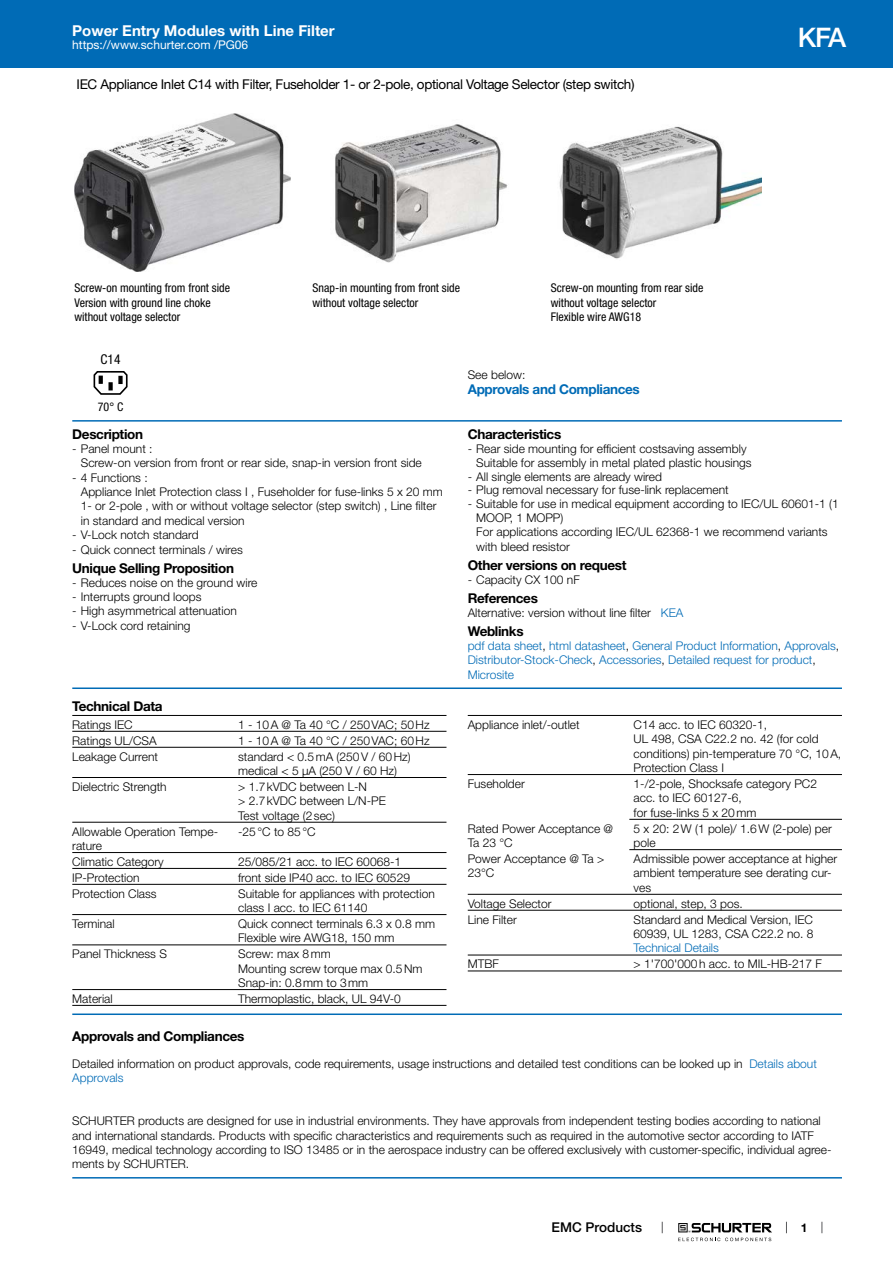
<style>
.page{position:relative;width:893px;height:1263px;background:#fff}
.page>*{position:absolute;margin:0;border:0;box-sizing:border-box;transform-origin:0 0}
.t1{font:500 27px "Helvetica Neue LT";color:#fff}
.t2{font:700 15px "Helvetica Neue LT";color:#fff}
.t3{font:700 13.5px "Helvetica Neue LT";letter-spacing:-.025em;color:#000}
.t4{font:13.5px "Helvetica Neue LT";letter-spacing:-.025em;color:#000}
.t5{font:700 13.5px "Helvetica Neue LT";letter-spacing:-.025em;color:#006bb6}
.t6{font:500 13.5px "Helvetica Neue LT";color:#000}
.t7{font:condensed 13.5px "Helvetica Neue LT";color:#000}
.t8{font:300 12px/14.4px "Helvetica Neue LT";color:#000}
.t9{font:condensed 12px/14.4px "Helvetica Neue LT";color:#000}
.t10{font:300 12px/14.4px "Helvetica Neue LT";color:#006bb6}
.t11{font:12px "Helvetica Neue LT";color:#fff}
.t12{font:700 12px "Helvetica Neue LT";color:#000}
.s1{color:#006bb6}
.s2{color:#000}
</style>
<div class="page">
<svg style="left:678px;top:1223px;width:94px;height:18px"></svg>
<div style="left:0;top:0;width:893px;height:68px;background:#006bb6"></div>
<img style="left:75px;top:114px;width:216px;height:157px">
<img style="left:335px;top:124px;width:173px;height:139px">
<img style="left:559px;top:126px;width:202px;height:133px">
<svg style="left:94px;top:371px;width:34px;height:24px"></svg>
<hr style="left:72px;top:420px;width:770px;height:2px;background:#006bb6">
<hr style="left:72px;top:687px;width:770px;height:2px;background:#006bb6">
<hr style="left:72px;top:715px;width:374px;height:1px;background:#000">
<hr style="left:72px;top:731px;width:374px;height:1px;background:#000">
<hr style="left:72px;top:747px;width:374px;height:1px;background:#000">
<hr style="left:72px;top:777px;width:374px;height:1px;background:#000">
<hr style="left:72px;top:822px;width:374px;height:1px;background:#000">
<hr style="left:72px;top:852px;width:374px;height:1px;background:#000">
<hr style="left:72px;top:868px;width:374px;height:1px;background:#000">
<hr style="left:72px;top:884px;width:374px;height:1px;background:#000">
<hr style="left:72px;top:914px;width:374px;height:1px;background:#000">
<hr style="left:72px;top:944px;width:374px;height:1px;background:#000">
<hr style="left:72px;top:989px;width:374px;height:1px;background:#000">
<hr style="left:72px;top:1005px;width:374px;height:1px;background:#000">
<hr style="left:468px;top:715px;width:374px;height:1px;background:#000">
<hr style="left:468px;top:774px;width:374px;height:1px;background:#000">
<hr style="left:629px;top:819px;width:213px;height:1px;background:#000">
<hr style="left:629px;top:849px;width:213px;height:1px;background:#000">
<hr style="left:468px;top:894px;width:374px;height:1px;background:#000">
<hr style="left:468px;top:910px;width:374px;height:1px;background:#000">
<hr style="left:468px;top:955px;width:374px;height:1px;background:#000">
<hr style="left:468px;top:970px;width:374px;height:1px;background:#000">
<hr style="left:72px;top:1013px;width:770px;height:2px;background:#006bb6">
<hr style="left:72px;top:1177px;width:770px;height:1px;background:#006bb6">
<p class="t2" style="left:72px;top:21px;width:264px">Power Entry Modules with Line Filter</p>
<p class="t11" style="left:72px;top:38px;width:178px">https://www.schurter.com /PG06</p>
<p class="t4" style="left:77px;top:76px;width:560px">IEC Appliance Inlet C14 with Filter, Fuseholder 1- or 2-pole, optional Voltage Selector (step switch)</p>
<p class="t9" style="left:74px;top:281px;width:157px">Screw-on mounting from front side<br>Version with ground line choke without voltage selector</p>
<p class="t9" style="left:313px;top:281px;width:149px">Snap-in mounting from front side without voltage selector</p>
<p class="t9" style="left:551px;top:281px;width:154px">Screw-on mounting from rear side without voltage selector<br>Flexible wire AWG18</p>
<h1 class="t1" style="left:798px;top:21px;width:50px">KFA</h1>
<p class="t7" style="left:101px;top:351px;width:21px">C14</p>
<p class="t9" style="left:98px;top:400px;width:27px">70° C</p>
<p class="t3" style="left:72px;top:426px;width:72px">Description</p>
<p class="t8" style="left:81px;top:441px;width:342px;text-indent:-9px">- Panel mount :<br>Screw-on version from front or rear side, snap-in version front side</p>
<p class="t8" style="left:81px;top:470px;width:364px;text-indent:-9px">- 4 Functions :<br>Appliance Inlet Protection class I , Fuseholder for fuse-links 5 x 20 mm 1‑ or 2‑pole , with or without voltage selector (step switch) , Line filter in standard and medical version</p>
<p class="t8" style="left:72px;top:528px;width:128px">- V-Lock notch standard</p>
<p class="t8" style="left:72px;top:542px;width:172px">- Quick connect terminals / wires</p>
<p class="t3" style="left:72px;top:560px;width:163px">Unique Selling Proposition</p>
<p class="t8" style="left:72px;top:575px;width:187px">- Reduces noise on the ground wire</p>
<p class="t8" style="left:72px;top:589px;width:131px">- Interrupts ground loops</p>
<p class="t8" style="left:72px;top:604px;width:166px">- High asymmetrical attenuation</p>
<p class="t8" style="left:72px;top:618px;width:120px">- V-Lock cord retaining</p>
<p class="t3" style="left:72px;top:698px;width:92px">Technical Data</p>
<p class="t8" style="left:72px;top:717px;width:62px">Ratings IEC</p>
<p class="t8" style="left:238px;top:717px;width:193px">1 - 10A @ Ta 40 °C / 250VAC; 50Hz</p>
<p class="t8" style="left:72px;top:733px;width:86px">Ratings UL/CSA</p>
<p class="t8" style="left:238px;top:733px;width:193px">1 - 10A @ Ta 40 °C / 250VAC; 60Hz</p>
<p class="t8" style="left:72px;top:749px;width:87px">Leakage Current</p>
<p class="t8" style="left:238px;top:749px;width:174px">standard &lt; 0.5mA (250V / 60Hz) medical &lt; 5 µA (250 V / 60 Hz)</p>
<p class="t8" style="left:72px;top:779px;width:96px">Dielectric Strength</p>
<p class="t8" style="left:238px;top:779px;width:149px">&gt; 1.7kVDC between L-N<br>&gt; 2.7kVDC between L/N-PE<br>Test voltage (2sec)</p>
<p class="t8" style="left:72px;top:824px;width:147px">Allowable Operation Tempe&shy;rature</p>
<p class="t8" style="left:238px;top:824px;width:79px">-25°C to 85°C</p>
<p class="t8" style="left:72px;top:854px;width:93px">Climatic Category</p>
<p class="t8" style="left:238px;top:854px;width:164px">25/085/21 acc. to IEC 60068-1</p>
<p class="t8" style="left:72px;top:870px;width:69px">IP-Protection</p>
<p class="t8" style="left:238px;top:870px;width:173px">front side IP40 acc. to IEC 60529</p>
<p class="t8" style="left:72px;top:886px;width:86px">Protection Class</p>
<p class="t8" style="left:238px;top:886px;width:198px">Suitable for appliances with protection class I acc. to IEC 61140</p>
<p class="t8" style="left:72px;top:916px;width:44px">Terminal</p>
<p class="t8" style="left:238px;top:916px;width:199px">Quick connect terminals 6.3 x 0.8 mm<br>Flexible wire AWG18, 150 mm</p>
<p class="t8" style="left:72px;top:946px;width:96px">Panel Thickness S</p>
<p class="t8" style="left:238px;top:946px;width:186px">Screw: max 8mm<br>Mounting screw torque max 0.5Nm<br>Snap-in: 0.8mm to 3mm</p>
<p class="t8" style="left:72px;top:991px;width:42px">Material</p>
<p class="t8" style="left:238px;top:991px;width:164px">Thermoplastic, black, UL 94V-0</p>
<p class="t8" style="left:468px;top:368px;width:59px">See below:</p>
<p class="t5" style="left:468px;top:381px;width:174px">Approvals and Compliances</p>
<p class="t3" style="left:468px;top:426px;width:95px">Characteristics</p>
<p class="t8" style="left:476px;top:442px;width:277px;line-height:13.6px;text-indent:-9px">- Rear side mounting for efficient costsaving assembly<br>Suitable for assembly in metal plated plastic housings</p>
<p class="t8" style="left:468px;top:469px;width:196px">- All single elements are already wired</p>
<p class="t8" style="left:468px;top:483px;width:263px">- Plug removal necessary for fuse-link replacement</p>
<p class="t8" style="left:476px;top:496px;width:364px;text-indent:-9px">- Suitable for use in medical equipment according to IEC/UL 60601-1 (1<br>MOOP, 1 MOPP)<br>For applications according IEC/UL 62368-1 we recommend variants with bleed resistor</p>
<p class="t3" style="left:468px;top:557px;width:160px">Other versions on request</p>
<p class="t8" style="left:468px;top:572px;width:114px">- Capacity CX 100 nF</p>
<p class="t3" style="left:468px;top:590px;width:72px">References</p>
<p class="t8" style="left:468px;top:605px;width:217px">Alternative: version without line filter <span class="s1">KEA</span></p>
<p class="t3" style="left:468px;top:623px;width:57px">Weblinks</p>
<p class="t10" style="left:468px;top:638px;width:373px">pdf data sheet<span class="s2">,</span> html datasheet<span class="s2">,</span> General Product Information<span class="s2">,</span> Approvals<span class="s2">,<br></span>Distributor-Stock-Check<span class="s2">,</span> Accessories<span class="s2">,</span> Detailed request for product<span class="s2">,<br></span>Microsite</p>
<p class="t8" style="left:468px;top:717px;width:114px">Appliance inlet/-outlet</p>
<p class="t8" style="left:634px;top:717px;width:209px">C14 acc. to IEC 60320-1,<br>UL 498, CSA C22.2 no. 42 (for cold conditions) pin-temperature 70 °C, 10A,<br>Protection Class I</p>
<p class="t8" style="left:468px;top:776px;width:59px">Fuseholder</p>
<p class="t8" style="left:634px;top:776px;width:185px">1-/2-pole, Shocksafe category PC2 acc. to IEC 60127-6,<br>for fuse-links 5 x 20mm</p>
<p class="t8" style="left:468px;top:821px;width:147px">Rated Power Acceptance @<br>Ta 23 °C</p>
<p class="t8" style="left:634px;top:821px;width:200px">5 x 20: 2W (1 pole)/ 1.6W (2-pole) per pole</p>
<p class="t8" style="left:468px;top:851px;width:138px">Power Acceptance @ Ta &gt;<br>23°C</p>
<p class="t8" style="left:634px;top:851px;width:205px">Admissible power acceptance at higher ambient temperature see derating cur&shy;ves</p>
<p class="t8" style="left:468px;top:896px;width:85px">Voltage Selector</p>
<p class="t8" style="left:634px;top:896px;width:111px">optional, step, 3 pos.</p>
<p class="t8" style="left:468px;top:912px;width:51px">Line Filter</p>
<p class="t8" style="left:634px;top:912px;width:181px">Standard and Medical Version, IEC<br>60939, UL 1283, CSA C22.2 no. 8</p>
<p class="t10" style="left:634px;top:940px;width:87px">Technical Details</p>
<p class="t8" style="left:468px;top:957px;width:33px">MTBF</p>
<p class="t8" style="left:634px;top:957px;width:190px">&gt; 1'700'000h acc. to MIL-HB-217 F</p>
<p class="t3" style="left:72px;top:1028px;width:174px">Approvals and Compliances</p>
<p class="t8" style="left:72px;top:1056px;width:746px">Detailed information on product approvals, code requirements, usage instructions and detailed test conditions can be looked up in <span class="s1">Details about<br>Approvals</span></p>
<p class="t8" style="left:72px;top:1113px;width:761px">SCHURTER products are designed for use in industrial environments. They have approvals from independent testing bodies according to national and international standards. Products with specific characteristics and requirements such as required in the automotive sector according to IATF 16949, medical technology according to ISO 13485 or in the aerospace industry can be offered exclusively with customer-specific, individual agree&shy;ments by SCHURTER.</p>
<p class="t6" style="left:552px;top:1219px;width:92px">EMC Products</p>
<p class="t12" style="left:801px;top:1220px;width:8px">1</p>
</div>
